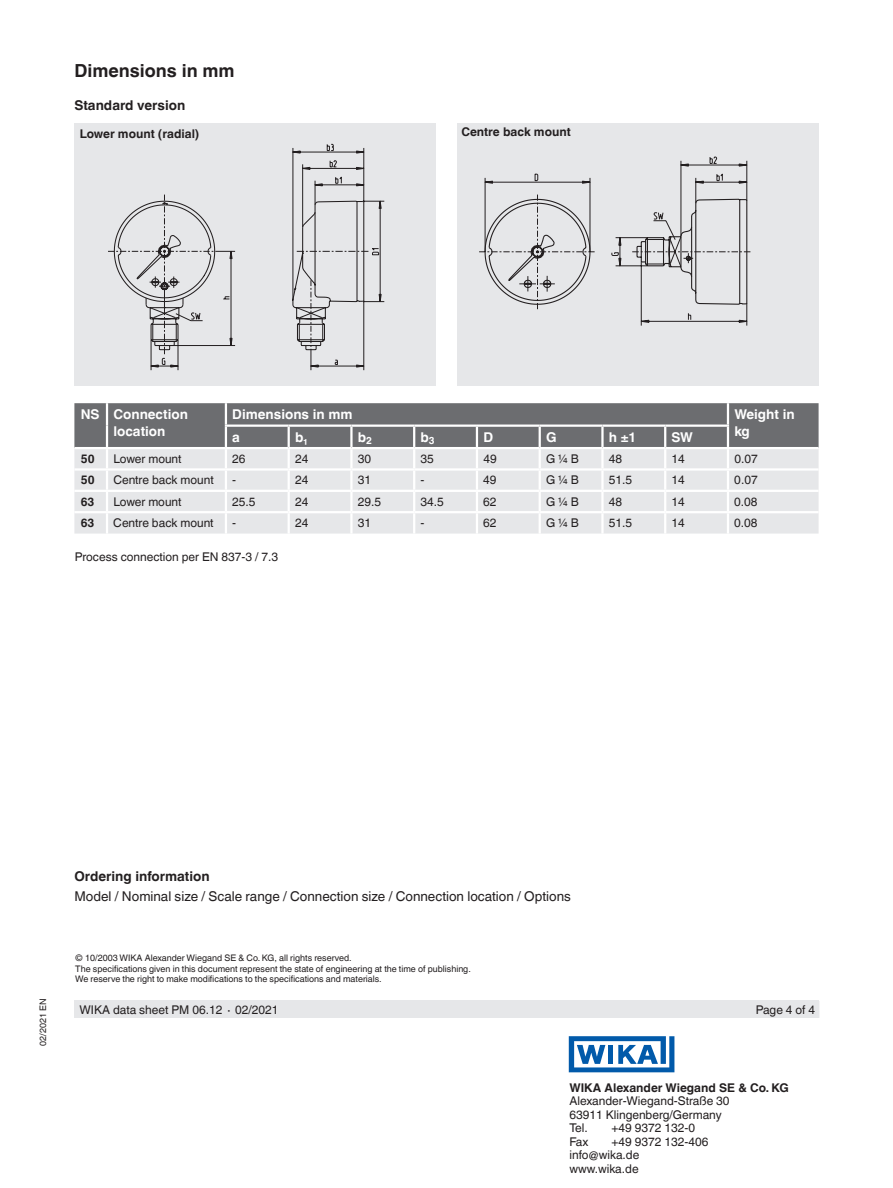
<style>
.page{position:relative;width:893px;height:1188px;background:#fff}
.page>*{position:absolute;margin:0;border:0;box-sizing:border-box;transform-origin:0 0}
.t1{font:700 18px "Helvetica World";color:#231f20}
.t2{font:13.5px "Helvetica World";color:#231f20}
.t3{font:700 13.5px/16.5px "Helvetica World";color:#fff}
.t4{font:700 13.5px "Helvetica World";color:#231f20}
.t5{font:12px/13.5px "Helvetica World";color:#231f20}
.t6{font:700 12px "Helvetica World";color:#231f20}
.t7{font:9px/10.5px "Helvetica World";color:#231f20}
</style>
<div class="page">
<div style="left:74px;top:1000px;width:745px;height:18px;background:#e6e7e9"></div>
<svg style="left:569px;top:1036px;width:105px;height:36px"></svg>
<div style="left:74px;top:123px;width:362px;height:263px;background:#e6e7e9"></div>
<div style="left:457px;top:123px;width:362px;height:263px;background:#e6e7e9"></div>
<div style="left:74px;top:513px;width:745px;height:21px;background:#e6e7e9"></div>
<svg style="left:74px;top:403px;width:745px;height:108px;background:#b6b7b9"></svg>
<hr style="left:106px;top:513px;width:2px;height:21px;background:#fff">
<hr style="left:225px;top:513px;width:2px;height:21px;background:#fff">
<hr style="left:288px;top:513px;width:2px;height:21px;background:#fff">
<hr style="left:350px;top:513px;width:3px;height:21px;background:#fff">
<hr style="left:413px;top:513px;width:2px;height:21px;background:#fff">
<hr style="left:476px;top:513px;width:2px;height:21px;background:#fff">
<hr style="left:539px;top:513px;width:2px;height:21px;background:#fff">
<hr style="left:601px;top:513px;width:3px;height:21px;background:#fff">
<hr style="left:664px;top:513px;width:2px;height:21px;background:#fff">
<hr style="left:727px;top:513px;width:2px;height:21px;background:#fff">
<hr style="left:226px;top:447px;width:63px;height:2px;background:#fff">
<hr style="left:289px;top:447px;width:62px;height:2px;background:#fff">
<hr style="left:351px;top:447px;width:63px;height:2px;background:#fff">
<hr style="left:414px;top:447px;width:63px;height:2px;background:#fff">
<hr style="left:477px;top:447px;width:63px;height:2px;background:#fff">
<hr style="left:540px;top:447px;width:62px;height:2px;background:#fff">
<hr style="left:602px;top:447px;width:63px;height:2px;background:#fff">
<hr style="left:665px;top:447px;width:63px;height:2px;background:#fff">
<hr style="left:226px;top:468px;width:63px;height:3px;background:#fff">
<hr style="left:289px;top:468px;width:62px;height:3px;background:#fff">
<hr style="left:351px;top:468px;width:63px;height:3px;background:#fff">
<hr style="left:414px;top:468px;width:63px;height:3px;background:#fff">
<hr style="left:477px;top:468px;width:63px;height:3px;background:#fff">
<hr style="left:540px;top:468px;width:62px;height:3px;background:#fff">
<hr style="left:602px;top:468px;width:63px;height:3px;background:#fff">
<hr style="left:665px;top:468px;width:63px;height:3px;background:#fff">
<hr style="left:74px;top:447px;width:33px;height:2px;background:#fff">
<hr style="left:74px;top:468px;width:33px;height:3px;background:#fff">
<hr style="left:727px;top:403px;width:2px;height:22px;background:#fff">
<hr style="left:727px;top:427px;width:2px;height:20px;background:#fff">
<hr style="left:728px;top:447px;width:91px;height:2px;background:#fff">
<hr style="left:728px;top:468px;width:91px;height:3px;background:#fff">
<hr style="left:106px;top:403px;width:2px;height:23px;background:#fff">
<hr style="left:225px;top:403px;width:2px;height:22px;background:#fff">
<hr style="left:106px;top:426px;width:2px;height:21px;background:#fff">
<hr style="left:225px;top:427px;width:2px;height:20px;background:#fff">
<hr style="left:107px;top:447px;width:119px;height:2px;background:#fff">
<hr style="left:107px;top:468px;width:119px;height:3px;background:#fff">
<svg style="left:108px;top:144px;width:277px;height:227px"></svg>
<svg style="left:113px;top:200px;width:252px;height:151px"></svg>
<svg style="left:479px;top:157px;width:272px;height:169px"></svg>
<svg style="left:484px;top:198px;width:264px;height:108px"></svg>
<h1 class="t1" style="left:74px;top:60px;width:162px">Dimensions in mm</h1>
<p class="t4" style="left:74px;top:97px;width:112px">Standard version</p>
<p class="t6" style="left:80px;top:126px;width:121px">Lower mount (radial)</p>
<p class="t6" style="left:461px;top:125px;width:111px">Centre back mount</p>
<p class="t3" style="left:113px;top:406px;width:76px;text-indent:-33px">NS Connection location</p>
<p class="t3" style="left:232px;top:406px;width:122px">Dimensions in mm</p>
<p class="t3" style="left:734px;top:406px;width:62px">Weight in kg</p>
<p class="t3" style="left:232px;top:429px;width:9px">a</p>
<p class="t3" style="left:295px;top:429px;width:14px">b₁</p>
<p class="t3" style="left:358px;top:429px;width:16px">b<sub>2</sub></p>
<p class="t3" style="left:421px;top:429px;width:16px">b<sub>3</sub></p>
<p class="t3" style="left:483px;top:429px;width:11px">D</p>
<p class="t3" style="left:546px;top:429px;width:12px">G</p>
<p class="t3" style="left:609px;top:429px;width:29px">h ±1</p>
<p class="t3" style="left:672px;top:429px;width:23px">SW</p>
<p class="t6" style="left:81px;top:452px;width:15px">50</p>
<p class="t5" style="left:113px;top:452px;width:70px">Lower mount</p>
<p class="t5" style="left:232px;top:452px;width:15px">26</p>
<p class="t5" style="left:295px;top:452px;width:15px">24</p>
<p class="t5" style="left:358px;top:452px;width:15px">30</p>
<p class="t5" style="left:421px;top:452px;width:15px">35</p>
<p class="t5" style="left:483px;top:452px;width:15px">49</p>
<p class="t5" style="left:546px;top:452px;width:34px">G ¼ B</p>
<p class="t5" style="left:609px;top:452px;width:15px">48</p>
<p class="t5" style="left:672px;top:452px;width:15px">14</p>
<p class="t5" style="left:734px;top:452px;width:25px">0.07</p>
<p class="t6" style="left:81px;top:473px;width:15px">50</p>
<p class="t5" style="left:113px;top:474px;width:102px">Centre back mount</p>
<p class="t5" style="left:232px;top:474px;width:5px">-</p>
<p class="t5" style="left:295px;top:474px;width:15px">24</p>
<p class="t5" style="left:358px;top:474px;width:15px">31</p>
<p class="t5" style="left:421px;top:474px;width:5px">-</p>
<p class="t5" style="left:483px;top:474px;width:15px">49</p>
<p class="t5" style="left:546px;top:474px;width:34px">G ¼ B</p>
<p class="t5" style="left:609px;top:474px;width:25px">51.5</p>
<p class="t5" style="left:672px;top:474px;width:15px">14</p>
<p class="t5" style="left:734px;top:474px;width:25px">0.07</p>
<p class="t6" style="left:81px;top:495px;width:15px">63</p>
<p class="t5" style="left:113px;top:495px;width:70px">Lower mount</p>
<p class="t5" style="left:232px;top:495px;width:25px">25.5</p>
<p class="t5" style="left:295px;top:495px;width:15px">24</p>
<p class="t5" style="left:358px;top:495px;width:25px">29.5</p>
<p class="t5" style="left:420px;top:495px;width:25px">34.5</p>
<p class="t5" style="left:483px;top:495px;width:15px">62</p>
<p class="t5" style="left:546px;top:495px;width:34px">G ¼ B</p>
<p class="t5" style="left:609px;top:495px;width:15px">48</p>
<p class="t5" style="left:671px;top:495px;width:15px">14</p>
<p class="t5" style="left:734px;top:495px;width:25px">0.08</p>
<p class="t6" style="left:81px;top:516px;width:15px">63</p>
<p class="t5" style="left:113px;top:516px;width:102px">Centre back mount</p>
<p class="t5" style="left:232px;top:516px;width:5px">-</p>
<p class="t5" style="left:295px;top:516px;width:15px">24</p>
<p class="t5" style="left:358px;top:516px;width:15px">31</p>
<p class="t5" style="left:420px;top:516px;width:5px">-</p>
<p class="t5" style="left:483px;top:516px;width:15px">62</p>
<p class="t5" style="left:546px;top:516px;width:34px">G ¼ B</p>
<p class="t5" style="left:609px;top:516px;width:25px">51.5</p>
<p class="t5" style="left:671px;top:516px;width:15px">14</p>
<p class="t5" style="left:734px;top:516px;width:25px">0.08</p>
<p class="t5" style="left:75px;top:550px;width:205px">Process connection per EN 837-3 / 7.3</p>
<p class="t7" style="left:38px;top:1046px;width:49px;rotate:-90deg">02/2021 EN</p>
<p class="t4" style="left:74px;top:869px;width:137px">Ordering information</p>
<p class="t2" style="left:74px;top:888px;width:498px">Model / Nominal size / Scale range / Connection size / Connection location / Options</p>
<p class="t7" style="left:75px;top:953px;width:397px">© 10/2003 WIKA Alexander Wiegand SE &amp; Co. KG, all rights reserved.<br>The specifications given in this document represent the state of engineering at the time of publishing.<br>We reserve the right to make modifications to the specifications and materials.</p>
<p class="t5" style="left:80px;top:1003px;width:201px">WIKA data sheet PM 06.12 ∙ 02/2021</p>
<p class="t5" style="left:756px;top:1003px;width:61px">Page 4 of 4</p>
<p class="t6" style="left:569px;top:1080px;width:221px">WIKA Alexander Wiegand SE &amp; Co. KG</p>
<p class="t5" style="left:569px;top:1094px;width:162px">Alexander-Wiegand-Straße 30<br>63911 Klingenberg/Germany<br>Tel.</p>
<p class="t5" style="left:611px;top:1121px;width:85px">+49 9372 132-0</p>
<p class="t5" style="left:569px;top:1135px;width:21px">Fax</p>
<p class="t5" style="left:569px;top:1135px;width:140px;text-indent:42px">+49 9372 132-406 info@wika.de www.wika.de</p>
</div>
